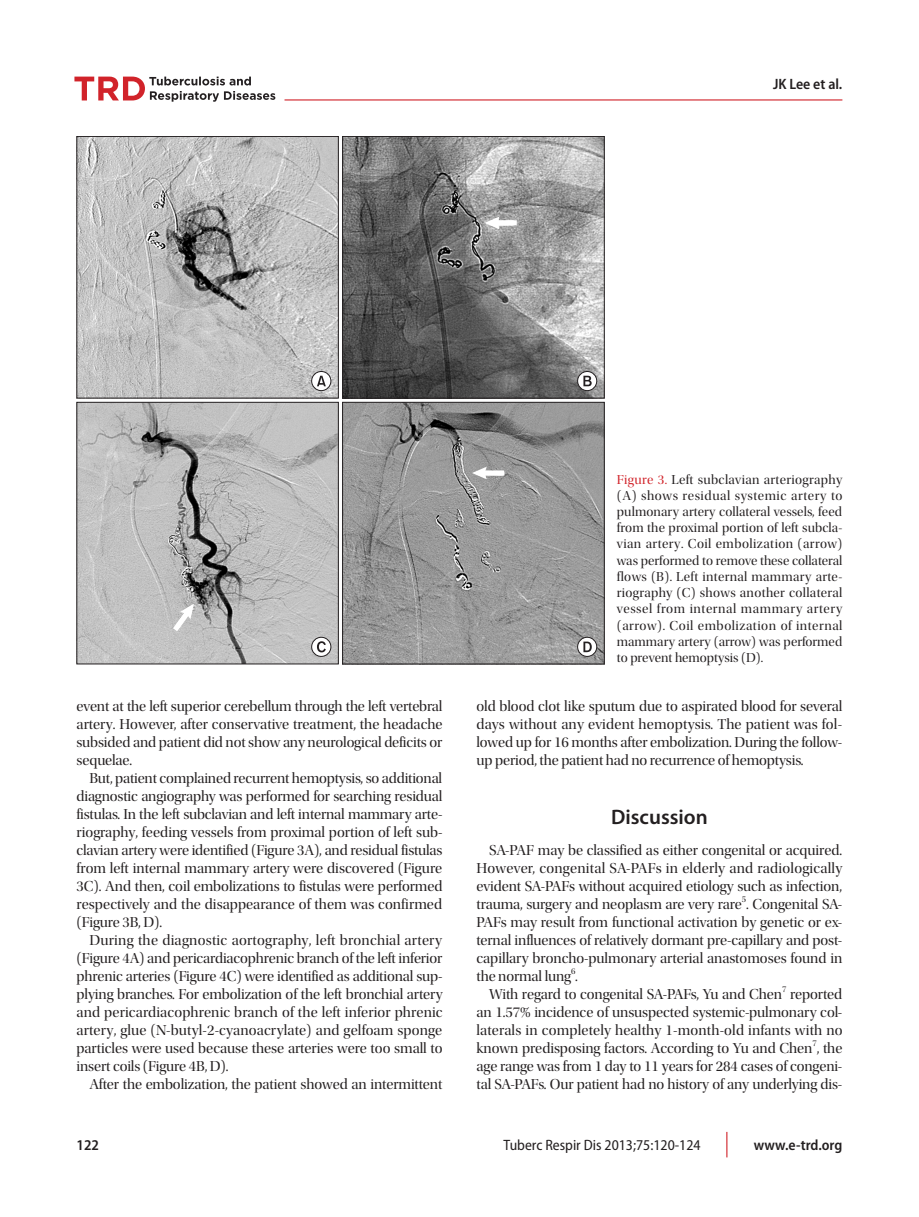
<style>
.page{position:relative;width:919px;height:1217px;background:#fff}
.page>*{position:absolute;margin:0;border:0;box-sizing:border-box;transform-origin:0 0}
.서론{font:600 21px "Myriad Pro";color:#231f20}
.본문{font:15px/18px "Utopia Std Disp";letter-spacing:-.01em;color:#231f20;text-align:justify}
.본문-저널명{font:semi-condensed 15px "Myriad Pro";color:#231f20}
.본문-온라인{font:600 semi-condensed 15px "Myriad Pro";color:#231f20}
.본문-1저자{font:600 semi-condensed 15px "Myriad Pro";color:#231f20}
.본문-페이지번호{font:600 semi-condensed 15px "Myriad Pro";color:#231f20}
.그림제목{font:13.5px/16.2px "Utopia Std Disp";color:#231f20;text-align:justify}
.본문-2{font:8.7px "Utopia Std Disp";color:#231f20}
.s1{color:#d1232a}
</style>
<div class="page">
<svg style="left:74px;top:77px;width:201px;height:25px"></svg>
<hr style="left:284px;top:99px;width:558px;height:1px;background:#d1232a">
<svg style="left:726px;top:1131px;width:1px;height:26px"></svg>
<svg style="left:77px;top:136px;width:527px;height:528px;background:#a0a0a0"></svg>
<svg style="left:311px;top:371px;width:20px;height:19px"></svg>
<div style="left:311px;top:371px;width:20px;height:20px;border:1px solid #231f20;border-radius:50%"></div>
<svg style="left:317px;top:375px;width:9px;height:11px"></svg>
<svg style="left:577px;top:371px;width:19px;height:19px"></svg>
<div style="left:577px;top:371px;width:20px;height:20px;border:1px solid #231f20;border-radius:50%"></div>
<svg style="left:583px;top:375px;width:8px;height:11px"></svg>
<svg style="left:311px;top:637px;width:20px;height:19px"></svg>
<div style="left:311px;top:637px;width:20px;height:19px;border:1px solid #231f20;border-radius:50%"></div>
<svg style="left:317px;top:641px;width:9px;height:11px"></svg>
<svg style="left:577px;top:637px;width:19px;height:19px"></svg>
<div style="left:577px;top:637px;width:20px;height:19px;border:1px solid #231f20;border-radius:50%"></div>
<svg style="left:583px;top:641px;width:8px;height:11px"></svg>
<svg style="left:484px;top:216px;width:27px;height:13px"></svg>
<div style="left:496px;top:220px;width:20px;height:5px;background:#fff"></div>
<svg style="left:472px;top:466px;width:15px;height:13px"></svg>
<div style="left:484px;top:470px;width:20px;height:5px;background:#fff"></div>
<svg style="left:168px;top:603px;width:26px;height:33px"></svg>
<p class="본문-1저자" style="left:773px;top:75px;width:71px">JK Lee et al.</p>
<p class="본문" style="left:77px;top:697px;width:367px">event at the left superior cerebellum through the left vertebral artery. However, after conservative treatment, the headache subsided and patient did not show any neurological deficits or sequelae.</p>
<p class="본문" style="left:77px;top:769px;width:367px;text-indent:13px">But, patient complained recurrent hemoptysis, so additional diagnostic angiography was performed for searching residual fistulas. In the left subclavian and left internal mammary arte&shy;riography, feeding vessels from proximal portion of left sub&shy;clavian artery were identified (Figure 3A), and residual fistulas from left internal mammary artery were discovered (Figure 3C). And then, coil embolizations to fistulas were performed respectively and the disappearance of them was confirmed (Figure 3B, D).</p>
<p class="본문" style="left:77px;top:931px;width:367px;text-indent:13px">During the diagnostic aortography, left bronchial artery (Figure 4A) and pericardiacophrenic branch of the left inferior phrenic arteries (Figure 4C) were identified as additional sup&shy;plying branches. For embolization of the left bronchial artery and pericardiacophrenic branch of the left inferior phrenic artery, glue (N-butyl-2-cyanoacrylate) and gelfoam sponge particles were used because these arteries were too small to insert coils (Figure 4B, D).</p>
<p class="본문" style="left:89px;top:1075px;width:354px">After the embolization, the patient showed an intermittent</p>
<p class="그림제목" style="left:617px;top:471px;width:227px"><span class="s1">Figure 3.</span> Left subclavian arteriography (A) shows residual systemic artery to pulmonary artery collateral vessels, feed from the proximal portion of left subcla&shy;vian artery. Coil embolization (arrow) was performed to remove these collateral flows (B). Left internal mammary arte&shy;riography (C) shows another collateral vessel from internal mammary artery (arrow). Coil embolization of internal mammary artery (arrow) was performed to prevent hemoptysis (D).</p>
<p class="본문" style="left:476px;top:697px;width:367px">old blood clot like sputum due to aspirated blood for several days without any evident hemoptysis. The patient was fol&shy;lowed up for 16 months after embolization. During the follow&shy;up period, the patient had no recurrence of hemoptysis.</p>
<p class="서론" style="left:611px;top:803px;width:98px">Discussion</p>
<p class="본문" style="left:476px;top:841px;width:367px;text-indent:13px">SA-PAF may be classified as either congenital or acquired.<br>However, congenital SA-PAFs in elderly and radiologically evident SA-PAFs without acquired etiology such as infection, trauma, surgery and neoplasm are very rare . Congenital SA-</p>
<p class="본문-2" style="left:741px;top:894px;width:6px">5</p>
<p class="본문" style="left:476px;top:913px;width:367px">PAFs may result from functional activation by genetic or ex&shy;ternal influences of relatively dormant pre-capillary and post&shy;capillary broncho-pulmonary arterial anastomoses found in the normal lung .</p>
<p class="본문-2" style="left:571px;top:966px;width:6px">6</p>
<p class="본문" style="left:489px;top:985px;width:294px">With regard to congenital SA-PAFs, Yu and Chen</p>
<p class="본문-2" style="left:782px;top:984px;width:6px">7</p>
<p class="본문" style="left:476px;top:985px;width:367px;text-indent:313px">reported an 1.57% incidence of unsuspected systemic-pulmonary col&shy;laterals in completely healthy 1-month-old infants with no known predisposing factors. According to Yu and Chen , the</p>
<p class="본문-2" style="left:812px;top:1038px;width:6px">7</p>
<p class="본문" style="left:476px;top:1057px;width:367px">age range was from 1 day to 11 years for 284 cases of congeni&shy;tal SA-PAFs. Our patient had no history of any underlying dis-</p>
<p class="본문-페이지번호" style="left:77px;top:1134px;width:24px">122</p>
<p class="본문-저널명" style="left:503px;top:1135px;width:198px">Tuberc Respir Dis 2013;75:120-124</p>
<p class="본문-온라인" style="left:753px;top:1134px;width:90px">www.e-trd.org</p>
</div>
